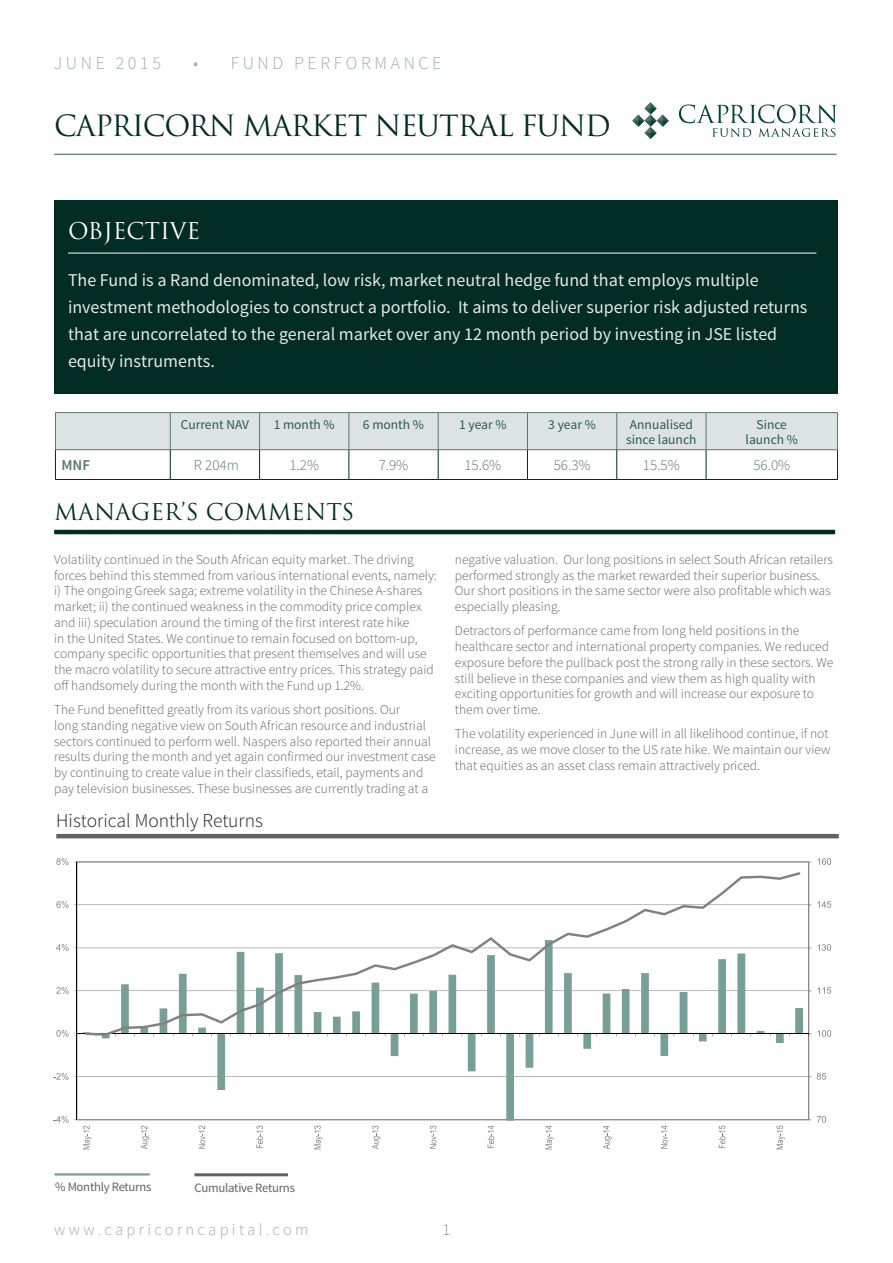
<style>
.page{position:relative;width:893px;height:1263px;background:#fff}
.page>*{position:absolute;margin:0;border:0;box-sizing:border-box;transform-origin:0 0}
.t1{font:28.5px "Trajan Pro";letter-spacing:-.04em;color:#002c23}
.t2{font:22.5px "Trajan Pro";color:#002c23}
.t3{font:22.5px "Trajan Pro";color:#fff}
.t4{font:300 19.5px "Source Sans Pro";color:#231f20}
.t5{font:18px/27px "Source Sans Pro";color:#fff}
.t6{font:300 18px "Source Sans Pro";letter-spacing:.2em;color:#9fadab}
.t7{font:300 16.5px "Source Sans Pro";letter-spacing:.2em;color:#9fadab}
.t8{font:300 16.5px "Source Sans Pro";color:#819692}
.t9{font:300 15px "Source Sans Pro";color:#587670}
.t10{font:600 15px "Source Sans Pro";color:#587670}
.t11{font:300 13.5px/15.8px "Source Sans Pro";color:#636366}
.t12{font:13.5px/15px "Source Sans Pro";color:#2c5a52}
.t13{font:12.75px "Source Sans Pro";letter-spacing:-.02em;color:#636366}
</style>
<div class="page">
<svg style="left:56px;top:833px;width:783px;height:317px"></svg>
<hr style="left:77px;top:1120px;width:732px;height:1px;background:#040503">
<svg style="left:76px;top:861px;width:733px;height:259px"></svg>
<svg style="left:83px;top:940px;width:720px;height:180px"></svg>
<hr style="left:808px;top:862px;width:1px;height:258px;background:#888787">
<hr style="left:77px;top:862px;width:1px;height:258px;background:#040503">
<hr style="left:77px;top:1034px;width:732px;height:1px;background:#040503">
<svg style="left:85px;top:872px;width:715px;height:164px"></svg>
<svg style="left:817px;top:1116px;width:9px;height:7px"></svg>
<svg style="left:817px;top:1073px;width:9px;height:7px"></svg>
<svg style="left:817px;top:1030px;width:14px;height:7px"></svg>
<svg style="left:817px;top:987px;width:14px;height:7px"></svg>
<svg style="left:817px;top:944px;width:14px;height:7px"></svg>
<svg style="left:817px;top:901px;width:14px;height:7px"></svg>
<svg style="left:817px;top:858px;width:14px;height:7px"></svg>
<svg style="left:53px;top:1116px;width:24px;height:7px"></svg>
<svg style="left:53px;top:1073px;width:24px;height:7px"></svg>
<svg style="left:56px;top:1030px;width:22px;height:7px"></svg>
<svg style="left:56px;top:987px;width:21px;height:7px"></svg>
<svg style="left:56px;top:944px;width:21px;height:7px"></svg>
<svg style="left:56px;top:901px;width:21px;height:7px"></svg>
<svg style="left:56px;top:858px;width:21px;height:7px"></svg>
<svg style="left:83px;top:1126px;width:8px;height:23px"></svg>
<svg style="left:141px;top:1126px;width:8px;height:23px"></svg>
<svg style="left:199px;top:1126px;width:6px;height:22px"></svg>
<svg style="left:256px;top:1125px;width:7px;height:23px"></svg>
<svg style="left:314px;top:1125px;width:9px;height:24px"></svg>
<svg style="left:372px;top:1126px;width:8px;height:23px"></svg>
<svg style="left:430px;top:1125px;width:6px;height:23px"></svg>
<svg style="left:488px;top:1126px;width:6px;height:22px"></svg>
<svg style="left:545px;top:1126px;width:9px;height:23px"></svg>
<svg style="left:603px;top:1126px;width:8px;height:23px"></svg>
<svg style="left:661px;top:1126px;width:6px;height:22px"></svg>
<svg style="left:719px;top:1125px;width:6px;height:23px"></svg>
<svg style="left:776px;top:1125px;width:9px;height:24px"></svg>
<hr style="left:54px;top:154px;width:783px;height:1px;background:#2c5a52">
<svg style="left:632px;top:102px;width:37px;height:37px"></svg>
<svg style="left:679px;top:104px;width:158px;height:33px"></svg>
<hr style="left:55px;top:412px;width:115px;height:1px;background:#587670">
<hr style="left:170px;top:412px;width:90px;height:1px;background:#587670">
<hr style="left:260px;top:412px;width:89px;height:1px;background:#587670">
<hr style="left:349px;top:412px;width:89px;height:1px;background:#587670">
<hr style="left:438px;top:412px;width:89px;height:1px;background:#587670">
<hr style="left:527px;top:412px;width:90px;height:1px;background:#587670">
<hr style="left:617px;top:412px;width:89px;height:1px;background:#587670">
<hr style="left:706px;top:412px;width:132px;height:1px;background:#587670">
<hr style="left:837px;top:413px;width:1px;height:36px;background:#587670">
<hr style="left:706px;top:449px;width:132px;height:1px;background:#587670">
<svg style="left:55px;top:413px;width:782px;height:66px"></svg>
<svg style="left:837px;top:450px;width:1px;height:29px"></svg>
<hr style="left:55px;top:479px;width:115px;height:1px;background:#002c23">
<hr style="left:170px;top:479px;width:90px;height:1px;background:#002c23">
<hr style="left:260px;top:479px;width:89px;height:1px;background:#002c23">
<hr style="left:349px;top:479px;width:89px;height:1px;background:#002c23">
<hr style="left:438px;top:479px;width:89px;height:1px;background:#002c23">
<hr style="left:527px;top:479px;width:90px;height:1px;background:#002c23">
<hr style="left:617px;top:479px;width:89px;height:1px;background:#002c23">
<hr style="left:706px;top:479px;width:132px;height:1px;background:#002c23">
<div style="left:54px;top:200px;width:784px;height:193px;background:#002c23"></div>
<hr style="left:68px;top:253px;width:748px;height:1px;background:#fff">
<hr style="left:54px;top:530px;width:781px;height:4px;background:#002c23">
<hr style="left:56px;top:834px;width:783px;height:4px;background:#636366">
<hr style="left:55px;top:1173px;width:94px;height:2px;background:#789e97">
<hr style="left:195px;top:1173px;width:93px;height:3px;background:#636366">
<h3 class="t6" style="left:54px;top:52px;width:108px">JUNE 2015</h3>
<h3 class="t6" style="left:193px;top:52px;width:250px">• FUND PERFORMANCE</h3>
<h1 class="t1" style="left:54px;top:107px;width:558px">CAPRICORN MARKET NEUTRAL FUND</h1>
<h2 class="t3" style="left:68px;top:216px;width:134px">OBJECTIVE</h2>
<p class="t5" style="left:68px;top:267px;width:741px">The Fund is a Rand denominated, low risk, market neutral hedge fund that employs multiple investment methodologies to construct a portfolio. It aims to deliver superior risk adjusted returns that are uncorrelated to the general market over any 12 month period by investing in JSE listed equity instruments.</p>
<p class="t12" style="left:181px;top:417px;width:70px">Current NAV</p>
<p class="t12" style="left:274px;top:417px;width:63px">1 month %</p>
<p class="t12" style="left:363px;top:417px;width:63px">6 month %</p>
<p class="t12" style="left:459px;top:417px;width:49px">1 year %</p>
<p class="t12" style="left:548px;top:417px;width:49px">3 year %</p>
<p class="t12" style="left:626px;top:417px;width:72px">Annualised since launch</p>
<p class="t12" style="left:746px;top:417px;width:54px;text-align:center">Since launch %</p>
<p class="t10" style="left:61px;top:456px;width:30px">MNF</p>
<p class="t9" style="left:194px;top:456px;width:47px">R 204m</p>
<p class="t9" style="left:289px;top:456px;width:31px">1.2%</p>
<p class="t9" style="left:379px;top:456px;width:31px">7.9%</p>
<p class="t9" style="left:464px;top:456px;width:38px">15.6%</p>
<p class="t9" style="left:554px;top:456px;width:38px">56.3%</p>
<p class="t9" style="left:643px;top:456px;width:38px">15.5%</p>
<p class="t9" style="left:753px;top:456px;width:38px">56.0%</p>
<h2 class="t2" style="left:54px;top:497px;width:302px">MANAGER’S COMMENTS</h2>
<p class="t11" style="left:54px;top:551px;width:384px">Volatility continued in the South African equity market. The driving forces behind this stemmed from various international events, namely: i) The ongoing Greek saga; extreme volatility in the Chinese A-shares market; ii) the continued weakness in the commodity price complex and iii) speculation around the timing of the first interest rate hike<br>in the United States. We continue to remain focused on bottom-up, company specific opportunities that present themselves and will use the macro volatility to secure attractive entry prices. This strategy paid off handsomely during the month with the Fund up 1.2%.</p>
<p class="t11" style="left:54px;top:702px;width:383px">The Fund benefitted greatly from its various short positions. Our<br>long standing negative view on South African resource and industrial sectors continued to perform well. Naspers also reported their annual results during the month and yet again confirmed our investment case by continuing to create value in their classifieds, etail, payments and pay television businesses. These businesses are currently trading at a</p>
<h3 class="t4" style="left:56px;top:809px;width:208px">Historical Monthly Returns</h3>
<p class="t11" style="left:455px;top:551px;width:380px">negative valuation. Our long positions in select South African retailers performed strongly as the market rewarded their superior business.<br>Our short positions in the same sector were also profitable which was especially pleasing.</p>
<p class="t11" style="left:455px;top:623px;width:380px">Detractors of performance came from long held positions in the healthcare sector and international property companies. We reduced exposure before the pullback post the strong rally in these sectors. We still believe in these companies and view them as high quality with exciting opportunities for growth and will increase our exposure to them over time.</p>
<p class="t11" style="left:455px;top:726px;width:377px">The volatility experienced in June will in all likelihood continue, if not increase, as we move closer to the US rate hike. We maintain our view that equities as an asset class remain attractively priced.</p>
<p class="t13" style="left:55px;top:1179px;width:98px">% Monthly Returns</p>
<p class="t13" style="left:195px;top:1180px;width:102px">Cumulative Returns</p>
<p class="t7" style="left:54px;top:1220px;width:256px">www.capricorncapital.com</p>
<p class="t8" style="left:442px;top:1220px;width:9px">1</p>
</div>
